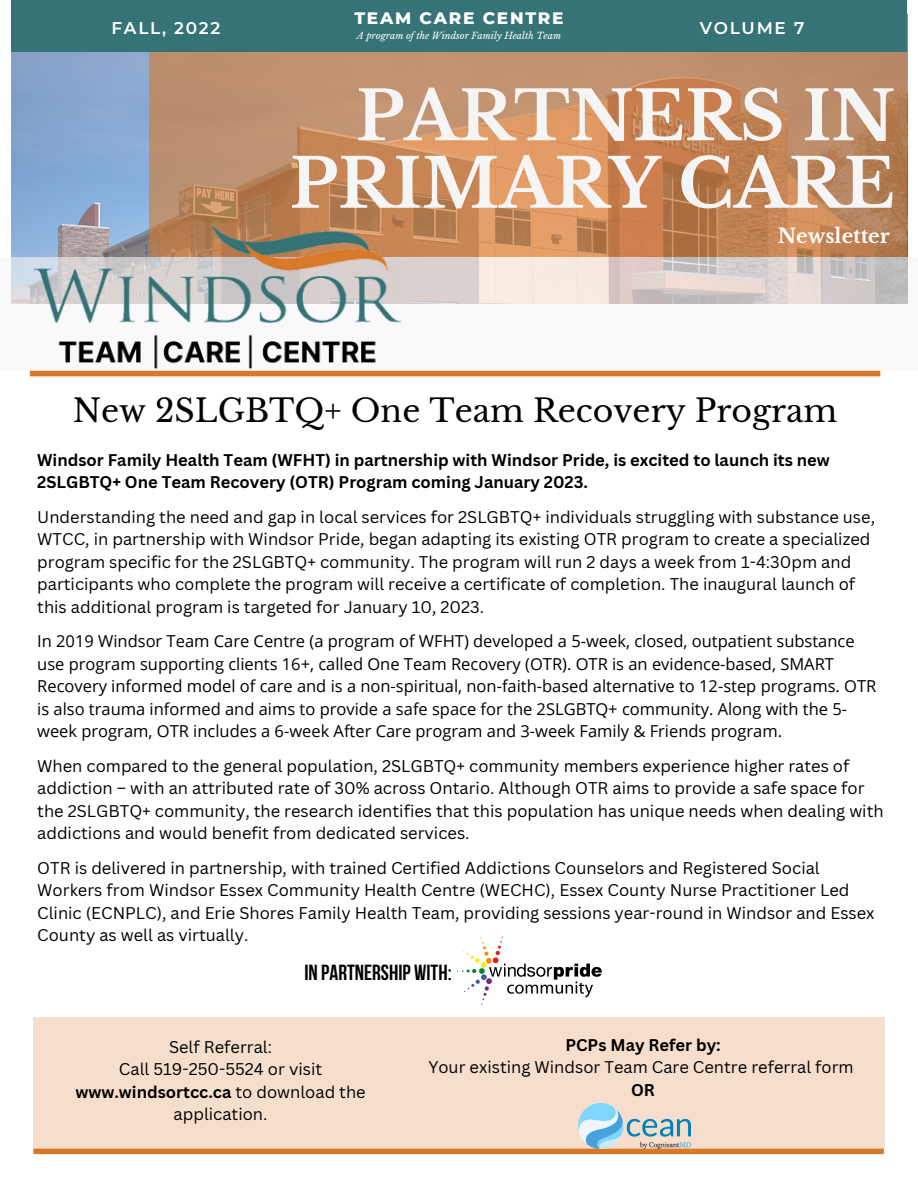
<style>
.page{position:relative;width:918px;height:1188px;background:#fff}
.page>*{position:absolute;margin:0;border:0;box-sizing:border-box;transform-origin:0 0}
.t1{font:700 67.5px/67.5px "Libre Baskerville";color:#f5f5f5;text-align:right}
.t2{font:31.5px "Libre Baskerville";color:#000}
.t3{font:700 21.75px "Bebas Neue";color:#000}
.t4{font:700 19.8px "Libre Baskerville";color:#fff}
.t5{font:600 16.95px "Montserrat";letter-spacing:.1em;color:#fff}
.t6{font:800 16.95px "Montserrat";letter-spacing:.1em;color:#fff}
.t7{font:16.5px/22.5px "Canva Sans";color:#000}
.t8{font:16.5px/22.5px "Open Sans";color:#000}
.t9{font:700 16.5px/22.5px "Canva Sans";color:#000}
.t10{font:italic 9.3px "Libre Baskerville";color:#fff}
.s1{font-weight:700}
</style>
<div class="page">
<img style="left:12px;top:52px;width:138px;height:205px">
<svg style="left:150px;top:52px;width:757px;height:205px;background:#c38a60"></svg>
<svg style="left:11px;top:257px;width:897px;height:114px"></svg>
<img style="left:30px;top:218px;width:382px;height:153px">
<div style="left:30px;top:371px;width:850px;height:5px;background:#d8792a"></div>
<div style="left:12px;top:0;width:895px;height:52px;background:#367376"></div>
<div style="left:33px;top:1017px;width:852px;height:131px;background:#f5dfcc"></div>
<div style="left:33px;top:1149px;width:851px;height:5px;background:#d8792a"></div>
<img style="left:578px;top:1103px;width:113px;height:46px">
<img style="left:457px;top:936px;width:145px;height:69px">
<p class="t6" style="left:354px;top:7px;width:211px">TEAM CARE CENTRE</p>
<p class="t5" style="left:112px;top:17px;width:110px">FALL, 2022</p>
<p class="t5" style="left:700px;top:17px;width:106px">VOLUME 7</p>
<p class="t10" style="left:357px;top:30px;width:206px">A program of the Windsor Family Health Team</p>
<h1 class="t1" style="left:290px;top:83px;width:607px">PARTNERS IN<br>PRIMARY CARE</h1>
<p class="t4" style="left:778px;top:223px;width:113px">Newsletter</p>
<h2 class="t2" style="left:73px;top:392px;width:766px">New 2SLGBTQ+ One Team Recovery Program</h2>
<p class="t9" style="left:37px;top:448px;width:794px">Windsor Family Health Team (WFHT) in partnership with Windsor Pride, is excited to launch its new<br>2SLGBTQ+ One Team Recovery (OTR) Program coming January 2023.</p>
<p class="t7" style="left:37px;top:505px;width:839px">Understanding the need and gap in local services for 2SLGBTQ+ individuals struggling with substance use, WTCC, in partnership with Windsor Pride, began adapting its existing OTR program to create a specialized program specific for the 2SLGBTQ+ community. The program will run 2 days a week from 1-4:30pm and participants who complete the program will receive a certificate of completion. The inaugural launch of this additional program is targeted for January 10, 2023.</p>
<p class="t8" style="left:37px;top:630px;width:841px">In 2019 Windsor Team Care Centre (a program of WFHT) developed a 5-week, closed, outpatient substance use program supporting clients 16+, called One Team Recovery (OTR). OTR is an evidence-based, SMART Recovery informed model of care and is a non-spiritual, non-faith-based alternative to 12-step programs. OTR is also trauma informed and aims to provide a safe space for the 2SLGBTQ+ community. Along with the 5- week program, OTR includes a 6-week After Care program and 3-week Family &amp; Friends program.</p>
<p class="t7" style="left:37px;top:754px;width:848px">When compared to the general population, 2SLGBTQ+ community members experience higher rates of addiction – with an attributed rate of 30% across Ontario. Although OTR aims to provide a safe space for the 2SLGBTQ+ community, the research identifies that this population has unique needs when dealing with addictions and would benefit from dedicated services.</p>
<p class="t7" style="left:37px;top:856px;width:839px">OTR is delivered in partnership, with trained Certified Addictions Counselors and Registered Social Workers from Windsor Essex Community Health Centre (WECHC), Essex County Nurse Practitioner Led Clinic (ECNPLC), and Erie Shores Family Health Team, providing sessions year-round in Windsor and Essex County as well as virtually.</p>
<h3 class="t3" style="left:304px;top:964px;width:149px">IN PARTNERSHIP WITH:</h3>
<p class="t7" style="left:75px;top:1035px;width:292px;text-align:center">Self Referral:<br>Call 519-250-5524 or visit <span class="s1">www.windsortcc.ca</span> to download the application.</p>
<p class="t9" style="left:565px;top:1033px;width:157px">PCPs May Refer by:</p>
<p class="t7" style="left:428px;top:1055px;width:427px">Your existing Windsor Team Care Centre referral form</p>
<p class="t9" style="left:631px;top:1078px;width:25px">OR</p>
</div>
